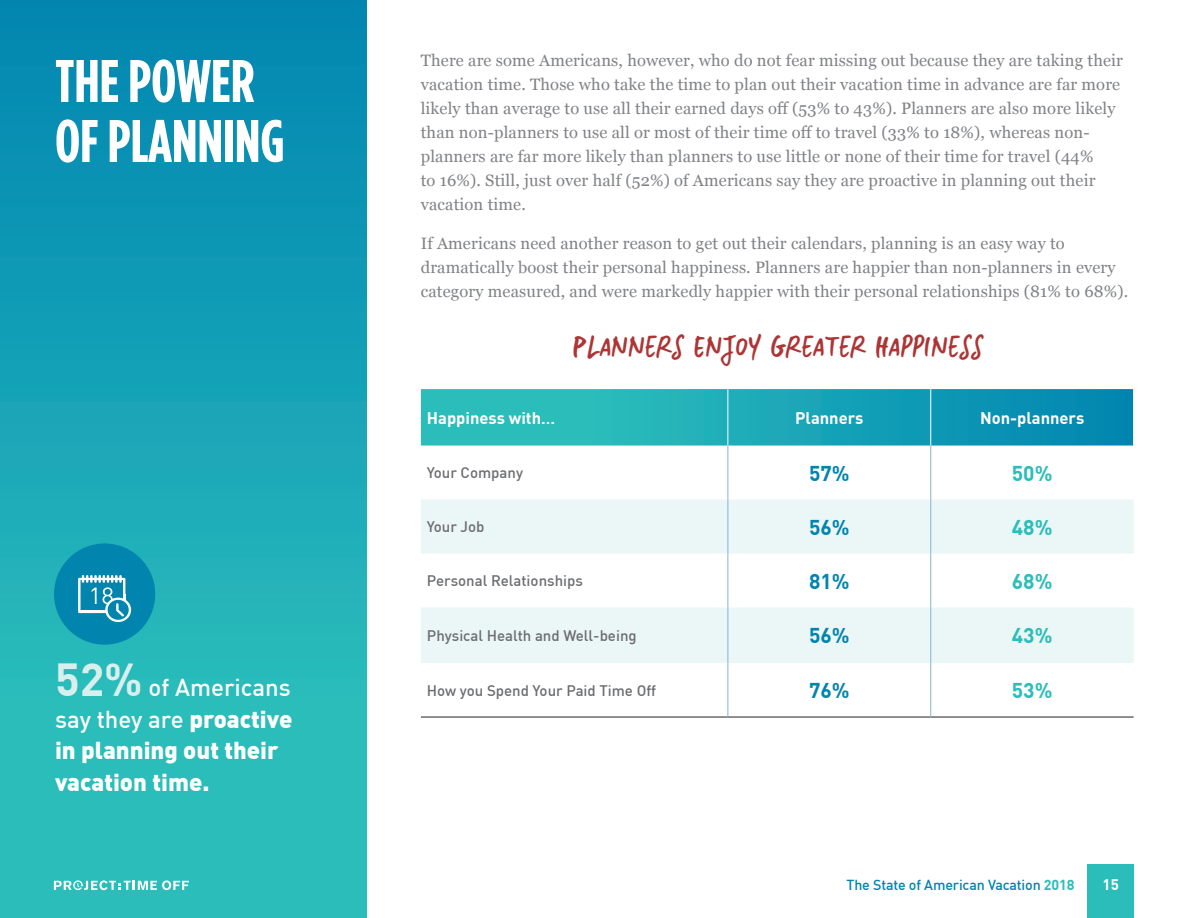
<style>
.page{position:relative;width:1188px;height:918px;background:#fff}
.page>*{position:absolute;margin:0;border:0;box-sizing:border-box;transform-origin:0 0}
.t1{font:700 60px/60px "Gotham Condensed";color:#fff}
.body_Georgia{font:27px "Delirium Two";color:#ad3536}
.body_Georgia-2{font:900 24px/31.5px "DIN Pro";color:#fff}
.t2{font:700 21px "DIN Pro";color:#0184ae}
.t3{font:700 21px "DIN Pro";color:#2abdba}
.intro{font:16.5px/24px "Georgia";letter-spacing:.01em;color:#808285}
.t4{font:700 16.5px "DIN Pro";color:#fff}
.t5{font:500 15px "DIN Pro";color:#6c6d70}
.t6{font:700 15px "DIN Pro";color:#fff}
.t7{font:500 14.25px "DIN Pro";letter-spacing:-.01em;color:#0184ae}
.s1{font-weight:700;font-size:45.45px;color:#d9efee}
.s2{font-weight:500}
.s3{font-weight:700;color:#2abdba}
</style>
<div class="page">
<div style="left:0;top:0;width:367px;height:918px;background:linear-gradient(to bottom,#0287b1,#32c7bc)"></div>
<svg style="left:54px;top:880px;width:135px;height:10px"></svg>
<div style="left:1088px;top:864px;width:46px;height:54px;background:#2abdba"></div>
<svg style="left:421px;top:389px;width:712px;height:57px;background:#1ca8b7"></svg>
<svg style="left:421px;top:500px;width:713px;height:163px;fill:#ebf6f6"></svg>
<hr style="left:728px;top:717px;width:203px;height:1px;background:#231f20">
<hr style="left:931px;top:717px;width:203px;height:1px;background:#231f20">
<hr style="left:421px;top:717px;width:307px;height:1px;background:#231f20">
<hr style="left:728px;top:389px;width:1px;height:57px;background:#fff">
<hr style="left:931px;top:389px;width:1px;height:57px;background:#fff">
<hr style="left:728px;top:446px;width:1px;height:54px;background:#84b5d3">
<hr style="left:931px;top:446px;width:1px;height:54px;background:#84b5d3">
<hr style="left:728px;top:500px;width:1px;height:54px;background:#84b5d3">
<hr style="left:931px;top:500px;width:1px;height:54px;background:#84b5d3">
<hr style="left:728px;top:554px;width:1px;height:54px;background:#84b5d3">
<hr style="left:931px;top:554px;width:1px;height:54px;background:#84b5d3">
<hr style="left:728px;top:608px;width:1px;height:55px;background:#84b5d3">
<hr style="left:931px;top:608px;width:1px;height:55px;background:#84b5d3">
<hr style="left:728px;top:663px;width:1px;height:54px;background:#84b5d3">
<hr style="left:931px;top:663px;width:1px;height:54px;background:#84b5d3">
<div style="left:54px;top:543px;width:101px;height:102px;background:#0184ae;border-radius:50%"></div>
<svg style="left:78px;top:575px;width:53px;height:47px"></svg>
<p class="t1" style="left:55px;top:51px;width:231px">THE POWER<br>OF PLANNING</p>
<p class="body_Georgia-2" style="left:55px;top:671px;width:239px"><span class="s1">52%</span> <span class="s2">of Americans say they are</span> proactive in planning out their vacation time.</p>
<p class="intro" style="left:421px;top:48px;width:704px">There are some Americans, however, who do not fear missing out because they are taking their vacation time. Those who take the time to plan out their vacation time in advance are far more likely than average to use all their earned days off (53% to 43%). Planners are also more likely than non-planners to use all or most of their time off to travel (33% to 18%), whereas non&shy;planners are far more likely than planners to use little or none of their time for travel (44%<br>to 16%). Still, just over half (52%) of Americans say they are proactive in planning out their vacation time.</p>
<p class="intro" style="left:421px;top:231px;width:709px">If Americans need another reason to get out their calendars, planning is an easy way to dramatically boost their personal happiness. Planners are happier than non-planners in every category measured, and were markedly happier with their personal relationships (81% to 68%).</p>
<p class="body_Georgia" style="left:573px;top:325px;width:412px">PLANNERS ENJOY GREATER HAPPINESS</p>
<p class="t4" style="left:427px;top:407px;width:130px">Happiness with…</p>
<p class="t4" style="left:795px;top:407px;width:70px">Planners</p>
<p class="t4" style="left:980px;top:407px;width:106px">Non-planners</p>
<p class="t5" style="left:427px;top:463px;width:98px">Your Company</p>
<p class="t2" style="left:809px;top:459px;width:42px">57%</p>
<p class="t3" style="left:1012px;top:459px;width:42px">50%</p>
<p class="t5" style="left:427px;top:517px;width:59px">Your Job</p>
<p class="t2" style="left:809px;top:513px;width:42px">56%</p>
<p class="t3" style="left:1012px;top:513px;width:42px">48%</p>
<p class="t5" style="left:427px;top:571px;width:157px">Personal Relationships</p>
<p class="t2" style="left:809px;top:567px;width:42px">81%</p>
<p class="t3" style="left:1012px;top:567px;width:42px">68%</p>
<p class="t5" style="left:427px;top:626px;width:211px">Physical Health and Well-being</p>
<p class="t2" style="left:809px;top:622px;width:42px">56%</p>
<p class="t3" style="left:1012px;top:622px;width:42px">43%</p>
<p class="t5" style="left:427px;top:681px;width:231px">How you Spend Your Paid Time Off</p>
<p class="t2" style="left:809px;top:677px;width:42px">76%</p>
<p class="t3" style="left:1012px;top:677px;width:42px">53%</p>
<p class="t7" style="left:847px;top:876px;width:229px">The State of American Vacation <span class="s3">2018</span></p>
<p class="t6" style="left:1102px;top:874px;width:18px">15</p>
</div>
